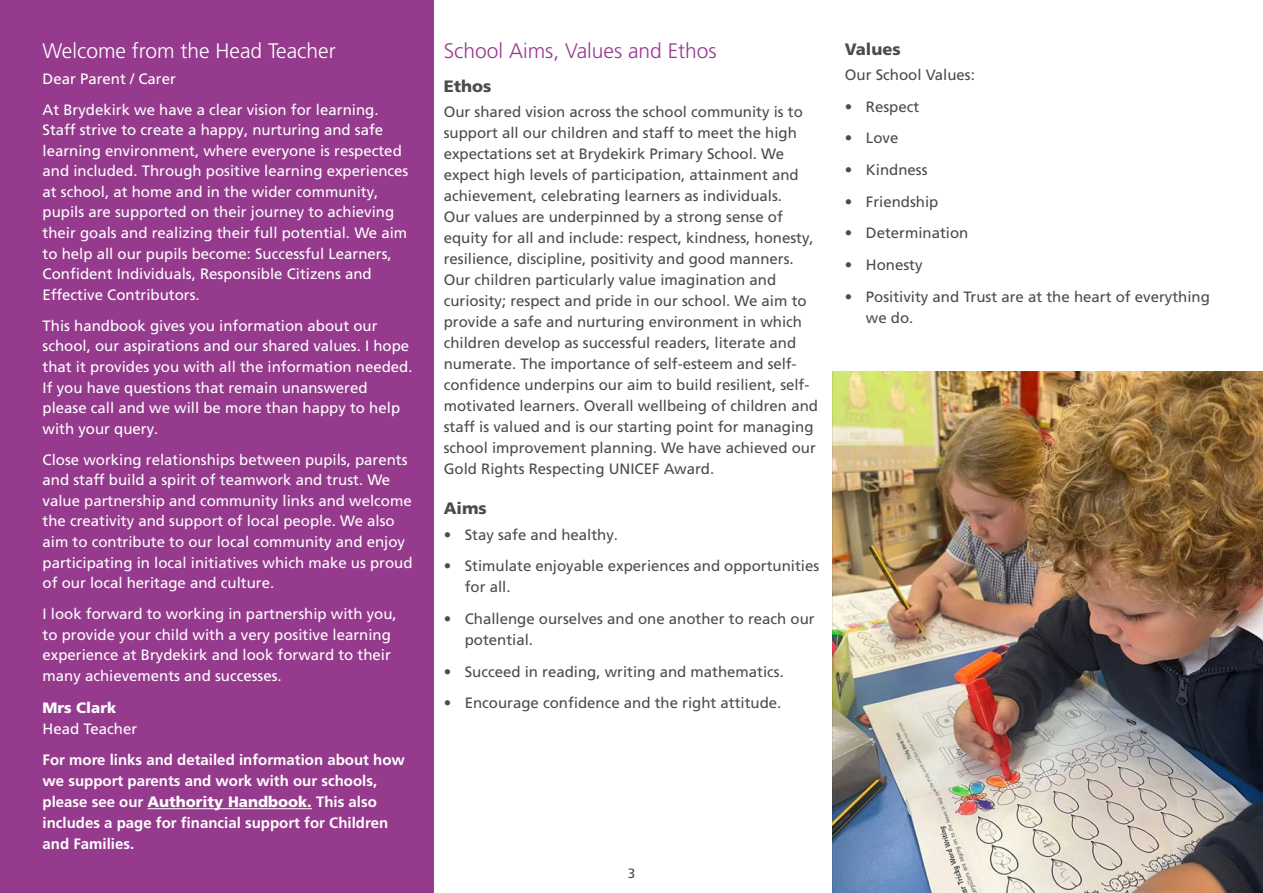
<style>
.page{position:relative;width:1263px;height:893px;background:#fff}
.page>*{position:absolute;margin:0;border:0;box-sizing:border-box;transform-origin:0 0}
.t1{font:300 21px "Frutiger LT Pro";color:#fff}
.t2{font:300 21px "Frutiger LT Pro";color:#963a8e}
.Sub_heading_1{font:900 16.5px "Frutiger LT Pro";color:#4b4c4d}
.Body{font:15px/20.5px "Frutiger LT Pro";color:#fff}
.Body-2{font:15px/21px "Frutiger LT Pro";color:#4b4c4d}
.Bullets{font:15px/21px "Frutiger LT Pro";color:#4b4c4d}
.Body-3{font:700 15px/21px "Frutiger LT Pro";color:#fff}
.t3{font:13.5px "Frutiger LT Pro";color:#4b4c4d}
.s1{font-weight:900}
</style>
<div class="page">
<img style="left:832px;top:372px;width:431px;height:521px">
<div style="left:0;top:0;width:433px;height:893px;background:#963a8e"></div>
<hr style="left:148px;top:808px;width:164px;height:1px;background:#fff">
<h2 class="t1" style="left:43px;top:39px;width:295px">Welcome from the Head Teacher</h2>
<p class="Body" style="left:43px;top:68px;width:135px">Dear Parent / Carer</p>
<p class="Body" style="left:43px;top:99px;width:367px">At Brydekirk we have a clear vision for learning.<br>Staff strive to create a happy, nurturing and safe learning environment, where everyone is respected and included. Through positive learning experiences at school, at home and in the wider community, pupils are supported on their journey to achieving their goals and realizing their full potential. We aim to help all our pupils become: Successful Learners, Confident Individuals, Responsible Citizens and Effective Contributors.</p>
<p class="Body" style="left:43px;top:315px;width:372px">This handbook gives you information about our school, our aspirations and our shared values. I hope that it provides you with all the information needed.<br>If you have questions that remain unanswered please call and we will be more than happy to help with your query.</p>
<p class="Body" style="left:43px;top:449px;width:372px">Close working relationships between pupils, parents and staff build a spirit of teamwork and trust. We value partnership and community links and welcome the creativity and support of local people. We also aim to contribute to our local community and enjoy participating in local initiatives which make us proud of our local heritage and culture.</p>
<p class="Body" style="left:43px;top:604px;width:356px">I look forward to working in partnership with you, to provide your child with a very positive learning experience at Brydekirk and look forward to their many achievements and successes.</p>
<p class="Body" style="left:43px;top:697px;width:96px;line-height:21px"><span class="s1">Mrs Clark<br></span>Head Teacher</p>
<p class="Body-3" style="left:43px;top:749px;width:364px">For more links and detailed information about how we support parents and work with our schools, please see our <span class="s1">Authority Handbook.</span> This also includes a page for financial support for Children and Families.</p>
<h2 class="t2" style="left:444px;top:39px;width:275px">School Aims, Values and Ethos</h2>
<h3 class="Sub_heading_1" style="left:444px;top:76px;width:49px">Ethos</h3>
<p class="Body-2" style="left:444px;top:102px;width:376px">Our shared vision across the school community is to support all our children and staff to meet the high expectations set at Brydekirk Primary School. We expect high levels of participation, attainment and achievement, celebrating learners as individuals.<br>Our values are underpinned by a strong sense of equity for all and include: respect, kindness, honesty, resilience, discipline, positivity and good manners.<br>Our children particularly value imagination and curiosity; respect and pride in our school. We aim to provide a safe and nurturing environment in which children develop as successful readers, literate and numerate. The importance of self-esteem and self&shy;confidence underpins our aim to build resilient, self&shy;motivated learners. Overall wellbeing of children and staff is valued and is our starting point for managing school improvement planning. We have achieved our Gold Rights Respecting UNICEF Award.</p>
<h3 class="Sub_heading_1" style="left:444px;top:499px;width:45px">Aims</h3>
<p class="Bullets" style="left:444px;top:524px;width:176px">• Stay safe and healthy.</p>
<p class="Bullets" style="left:465px;top:556px;width:356px;text-indent:-21px">• Stimulate enjoyable experiences and opportunities for all.</p>
<p class="Bullets" style="left:465px;top:608px;width:352px;text-indent:-21px">• Challenge ourselves and one another to reach our potential.</p>
<p class="Bullets" style="left:444px;top:661px;width:342px">• Succeed in reading, writing and mathematics.</p>
<p class="Bullets" style="left:444px;top:693px;width:339px">• Encourage confidence and the right attitude.</p>
<h3 class="Sub_heading_1" style="left:845px;top:39px;width:57px">Values</h3>
<p class="Body-2" style="left:845px;top:65px;width:132px">Our School Values:</p>
<p class="Bullets" style="left:845px;top:96px;width:76px">• Respect</p>
<p class="Bullets" style="left:845px;top:128px;width:55px">• Love</p>
<p class="Bullets" style="left:845px;top:159px;width:84px">• Kindness</p>
<p class="Bullets" style="left:845px;top:191px;width:95px">• Friendship</p>
<p class="Bullets" style="left:845px;top:223px;width:125px">• Determination</p>
<p class="Bullets" style="left:845px;top:254px;width:79px">• Honesty</p>
<p class="Bullets" style="left:866px;top:286px;width:346px;text-indent:-21px">• Positivity and Trust are at the heart of everything we do.</p>
<p class="t3" style="left:628px;top:865px;width:9px">3</p>
</div>
